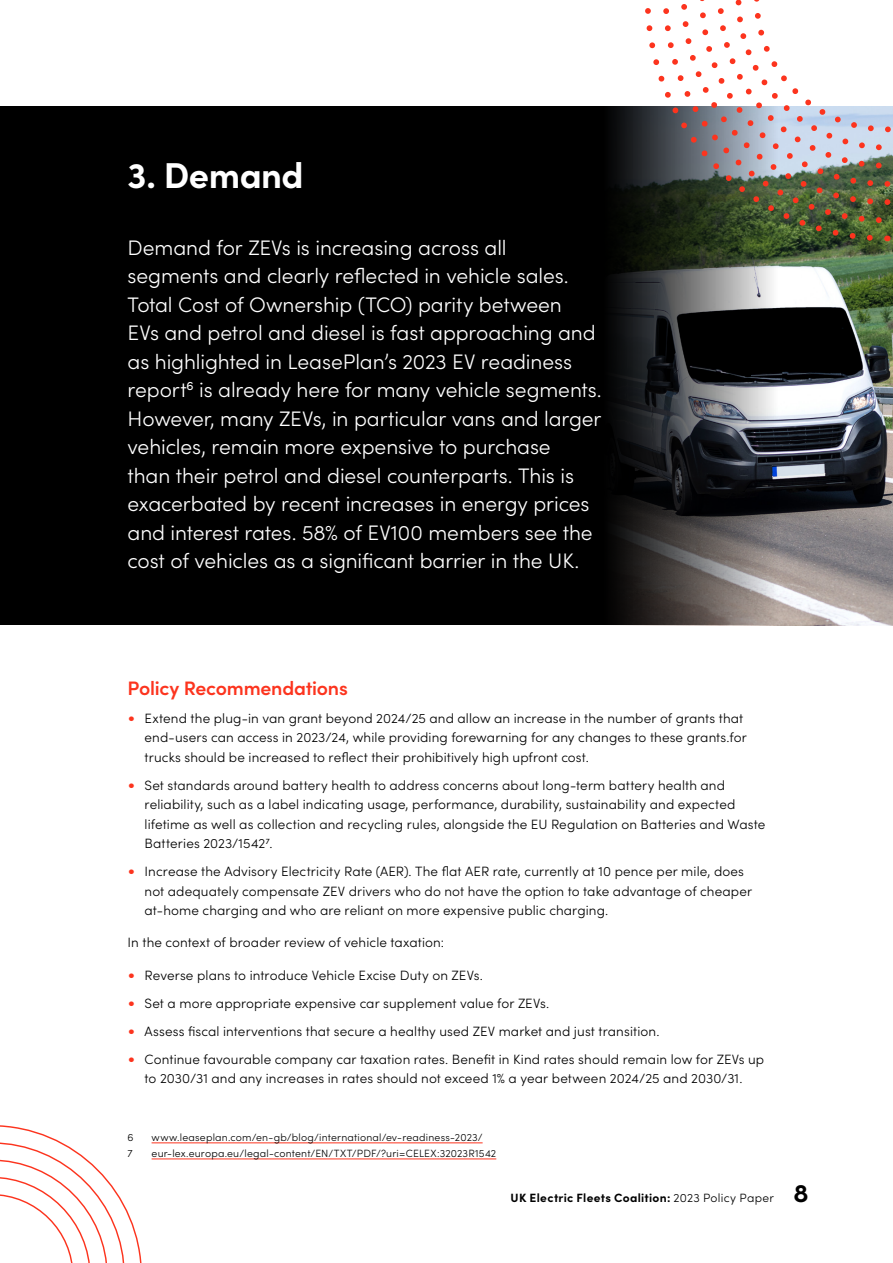
<style>
.page{position:relative;width:893px;height:1263px;background:#fff}
.page>*{position:absolute;margin:0;border:0;box-sizing:border-box;transform-origin:0 0}
.t1{font:700 36px "Sofia Pro";letter-spacing:-.015em;color:#fff}
.INTRO_COPY_-_WHITE{font:300 21px/28.5px "Sofia Pro";letter-spacing:-.005em;color:#fff}
.t2{font:600 19.5px "Sofia Pro";letter-spacing:-.01em;color:#fc341e}
.BODY_COPY{font:300 13.5px/19.5px "Sofia Pro";letter-spacing:.01em;color:#000}
.t3{font:700 12px "Sofia Pro";letter-spacing:.025em;color:#000}
.Footnote_text{font:300 10.5px "Sofia Pro";letter-spacing:.02em;color:#000}
.s1{font-size:18px;color:#fc341e}
.s2{font-weight:300}
.s3{font-size:25.5px}
</style>
<div class="page">
<div style="left:0;top:106px;width:893px;height:519px;background:#000"></div>
<img style="left:613px;top:106px;width:280px;height:519px">
<hr style="left:152px;top:1142px;width:331px;height:1px;background:#fc341e">
<hr style="left:152px;top:1159px;width:344px;height:1px;background:#fc341e">
<svg style="left:645px;top:8px;width:248px;height:233px"></svg>
<svg style="left:663px;top:8px;width:230px;height:215px"></svg>
<svg style="left:681px;top:0;width:212px;height:205px"></svg>
<svg style="left:0;top:1125px;width:142px;height:138px"></svg>
<h2 class="t1" style="left:128px;top:148px;width:178px">3. Demand</h2>
<p class="INTRO_COPY_-_WHITE" style="left:128px;top:232px;width:476px">Demand for ZEVs is increasing across all segments and clearly reflected in vehicle sales.<br>Total Cost of Ownership (TCO) parity between<br>EVs and petrol and diesel is fast approaching and as highlighted in LeasePlan’s 2023 EV readiness report<sup>6</sup> is already here for many vehicle segments.<br>However, many ZEVs, in particular vans and larger vehicles, remain more expensive to purchase<br>than their petrol and diesel counterparts. This is exacerbated by recent increases in energy prices and interest rates. 58% of EV100 members see the cost of vehicles as a significant barrier in the UK.</p>
<h3 class="t2" style="left:128px;top:673px;width:222px">Policy Recommendations</h3>
<p class="BODY_COPY" style="left:145px;top:707px;width:604px;text-indent:-17px"><span class="s1">•</span> Extend the plug-in van grant beyond 2024/25 and allow an increase in the number of grants that end-users can access in 2023/24, while providing forewarning for any changes to these grants.for trucks should be increased to reflect their prohibitively high upfront cost.</p>
<p class="BODY_COPY" style="left:145px;top:774px;width:622px;text-indent:-17px"><span class="s1">•</span> Set standards around battery health to address concerns about long-term battery health and reliability, such as a label indicating usage, performance, durability, sustainability and expected lifetime as well as collection and recycling rules, alongside the EU Regulation on Batteries and Waste Batteries 2023/1542<sup>7</sup>.</p>
<p class="BODY_COPY" style="left:145px;top:861px;width:609px;text-indent:-17px"><span class="s1">•</span> Increase the Advisory Electricity Rate (AER). The flat AER rate, currently at 10 pence per mile, does not adequately compensate ZEV drivers who do not have the option to take advantage of cheaper at-home charging and who are reliant on more expensive public charging.</p>
<p class="BODY_COPY" style="left:128px;top:932px;width:318px">In the context of broader review of vehicle taxation:</p>
<p class="BODY_COPY" style="left:128px;top:964px;width:357px"><span class="s1">•</span> Reverse plans to introduce Vehicle Excise Duty on ZEVs.</p>
<p class="BODY_COPY" style="left:128px;top:992px;width:423px"><span class="s1">•</span> Set a more appropriate expensive car supplement value for ZEVs.</p>
<p class="BODY_COPY" style="left:128px;top:1020px;width:533px"><span class="s1">•</span> Assess fiscal interventions that secure a healthy used ZEV market and just transition.</p>
<p class="BODY_COPY" style="left:128px;top:1048px;width:638px;text-align:center"><span class="s1">•</span> Continue favourable company car taxation rates. Benefit in Kind rates should remain low for ZEVs up to 2030/31 and any increases in rates should not exceed 1% a year between 2024/25 and 2030/31.</p>
<p class="Footnote_text" style="left:128px;top:1129px;width:8px">6</p>
<p class="Footnote_text" style="left:152px;top:1129px;width:333px">www.leaseplan.com/en-gb/blog/international/ev-readiness-2023/</p>
<p class="Footnote_text" style="left:128px;top:1145px;width:7px">7</p>
<p class="Footnote_text" style="left:152px;top:1145px;width:346px">eur-lex.europa.eu/legal-content/EN/TXT/PDF/?uri=CELEX:32023R1542</p>
<p class="t3" style="left:511px;top:1188px;width:300px">UK Electric Fleets Coalition: <span class="s2">2023 Policy Paper</span> <span class="s3">8</span></p>
</div>
